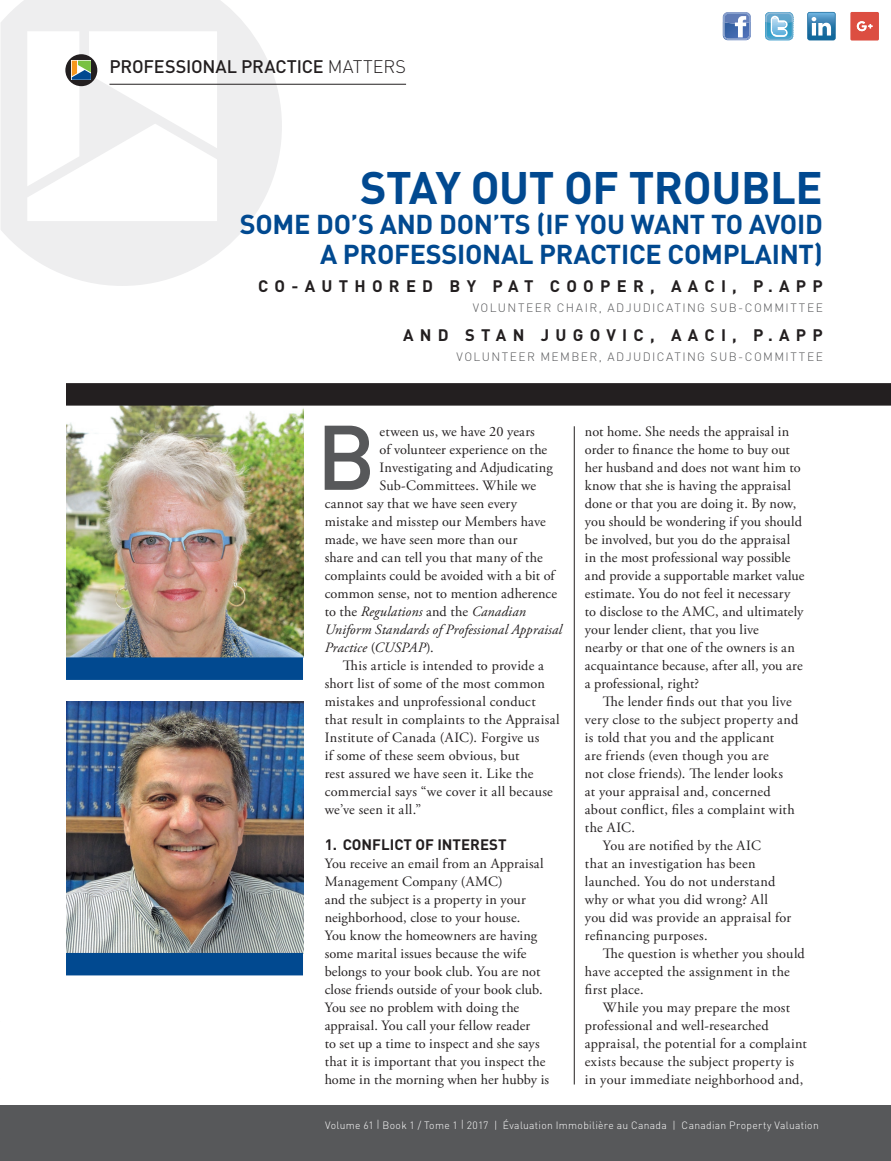
<style>
.page{position:relative;width:891px;height:1161px;background:#fff}
.page>*{position:absolute;margin:0;border:0;box-sizing:border-box;transform-origin:0 0}
.BT_1_w__Drop_Cap{font:500 90.15px "DIN";color:#57585a}
.Main_Headline{font:700 45px "DIN";letter-spacing:-.01em;color:#014990}
.Main_Headline-2{font:700 27px/30px "DIN";letter-spacing:-.01em;color:#014990;text-align:right}
.TOC_-_Departments{font:500 18px "DIN";letter-spacing:-.01em;color:#231f20}
.By-Line{font:700 16.5px "DIN";letter-spacing:.38em;color:#231f20}
.t1{font:700 15px "DIN";color:#231f20}
.BT{font:14.25px/18px "Adobe Garamond Pro";letter-spacing:.02em;color:#231f20}
.BT_1{font:14.25px/18px "Adobe Garamond Pro";letter-spacing:.005em;color:#231f20}
.BT_1_w__Drop_Cap-2{font:14.25px "Adobe Garamond Pro";letter-spacing:.01em;color:#231f20}
.BT_1_w__Drop_Cap-3{font:italic 14.25px "Adobe Garamond Pro";letter-spacing:.01em;color:#231f20}
.By-Line_2{font:300 12px "DIN";letter-spacing:.12em;color:#57585a}
.t2{font:300 10.5px "DIN";letter-spacing:.03em;color:#fff}
.s1{font-weight:300}
.s2{font-style:normal}
</style>
<div class="page">
<svg style="left:1px;top:0;width:281px;height:286px;fill:#f6f6f6"></svg>
<svg style="left:65px;top:54px;width:32px;height:32px"></svg>
<svg style="left:72px;top:61px;width:19px;height:19px"></svg>
<hr style="left:110px;top:84px;width:296px;height:1px;background:#231f20">
<hr style="left:574px;top:426px;width:1px;height:659px;background:#231f20">
<img style="left:66px;top:406px;width:237px;height:251px">
<img style="left:66px;top:701px;width:237px;height:252px">
<div style="left:66px;top:657px;width:237px;height:23px;background:#014990"></div>
<div style="left:66px;top:953px;width:237px;height:22px;background:#014990"></div>
<div style="left:0;top:1106px;width:891px;height:55px;background:#57585a"></div>
<svg style="left:722px;top:11px;width:157px;height:30px"></svg>
<div style="left:66px;top:383px;width:825px;height:23px;background:#231f20"></div>
<p class="TOC_-_Departments" style="left:110px;top:55px;width:298px">PROFESSIONAL PRACTICE <span class="s1">MATTERS</span></p>
<p class="Main_Headline" style="left:360px;top:158px;width:464px">STAY OUT OF TROUBLE</p>
<p class="Main_Headline-2" style="left:240px;top:208px;width:585px">SOME DO’S AND DON’TS (IF YOU WANT TO AVOID<br>A PROFESSIONAL PRACTICE COMPLAINT)</p>
<p class="By-Line" style="left:258px;top:275px;width:566px">CO-AUTHORED BY PAT COOPER, AACI, P.APP</p>
<p class="By-Line_2" style="left:473px;top:301px;width:352px">VOLUNTEER CHAIR, ADJUDICATING SUB-COMMITTEE</p>
<p class="By-Line" style="left:403px;top:324px;width:421px">AND STAN JUGOVIC, AACI, P.APP</p>
<p class="By-Line_2" style="left:456px;top:349px;width:368px">VOLUNTEER MEMBER, ADJUDICATING SUB-COMMITTEE</p>
<p class="BT_1_w__Drop_Cap" style="left:316px;top:400px;width:61px">B</p>
<p class="BT_1_w__Drop_Cap-2" style="left:380px;top:423px;width:157px">etween us, we have 20 years</p>
<p class="BT_1_w__Drop_Cap-2" style="left:380px;top:441px;width:169px">of volunteer experience on the</p>
<p class="BT_1_w__Drop_Cap-2" style="left:380px;top:459px;width:175px">Investigating and Adjudicating</p>
<p class="BT_1_w__Drop_Cap-2" style="left:380px;top:477px;width:158px">Sub-Committees. While we</p>
<p class="BT_1_w__Drop_Cap-2" style="left:325px;top:495px;width:194px">cannot say that we have seen every</p>
<p class="BT_1_w__Drop_Cap-2" style="left:325px;top:513px;width:223px">mistake and misstep our Members have</p>
<p class="BT_1_w__Drop_Cap-2" style="left:325px;top:531px;width:194px">made, we have seen more than our</p>
<p class="BT_1_w__Drop_Cap-2" style="left:325px;top:549px;width:220px">share and can tell you that many of the</p>
<p class="BT_1_w__Drop_Cap-2" style="left:325px;top:567px;width:231px">complaints could be avoided with a bit of</p>
<p class="BT_1_w__Drop_Cap-2" style="left:325px;top:585px;width:234px">common sense, not to mention adherence</p>
<p class="BT_1_w__Drop_Cap-3" style="left:325px;top:603px;width:203px"><span class="s2">to the</span> Regulations <span class="s2">and the</span> Canadian</p>
<p class="BT_1_w__Drop_Cap-3" style="left:325px;top:621px;width:239px">Uniform Standards of Professional Appraisal</p>
<p class="BT_1_w__Drop_Cap-3" style="left:325px;top:639px;width:110px">Practice <span class="s2">(</span>CUSPAP<span class="s2">).</span></p>
<p class="BT" style="left:325px;top:657px;width:237px;text-indent:18px">This article is intended to provide a short list of some of the most common mistakes and unprofessional conduct that result in complaints to the Appraisal Institute of Canada (AIC). Forgive us<br>if some of these seem obvious, but<br>rest assured we have seen it. Like the commercial says “we cover it all because we’ve seen it all.”</p>
<p class="t1" style="left:325px;top:835px;width:183px">1. CONFLICT OF INTEREST</p>
<p class="BT_1" style="left:325px;top:855px;width:226px">You receive an email from an Appraisal Management Company (AMC)<br>and the subject is a property in your neighborhood, close to your house.<br>You know the homeowners are having some marital issues because the wife belongs to your book club. You are not close friends outside of your book club.<br>You see no problem with doing the appraisal. You call your fellow reader<br>to set up a time to inspect and she says that it is important that you inspect the home in the morning when her hubby is</p>
<p class="BT_1" style="left:585px;top:423px;width:221px">not home. She needs the appraisal in order to finance the home to buy out her husband and does not want him to know that she is having the appraisal done or that you are doing it. By now, you should be wondering if you should be involved, but you do the appraisal in the most professional way possible and provide a supportable market value estimate. You do not feel it necessary to disclose to the AMC, and ultimately your lender client, that you live<br>nearby or that one of the owners is an acquaintance because, after all, you are a professional, right?</p>
<p class="BT" style="left:585px;top:693px;width:215px;text-indent:18px">The lender finds out that you live very close to the subject property and is told that you and the applicant<br>are friends (even though you are<br>not close friends). The lender looks<br>at your appraisal and, concerned about conflict, files a complaint with the AIC.</p>
<p class="BT" style="left:585px;top:837px;width:208px;text-indent:18px">You are notified by the AIC<br>that an investigation has been launched. You do not understand why or what you did wrong? All you did was provide an appraisal for refinancing purposes.</p>
<p class="BT" style="left:585px;top:945px;width:221px;text-indent:18px">The question is whether you should have accepted the assignment in the first place.</p>
<p class="BT" style="left:585px;top:999px;width:224px;text-indent:18px">While you may prepare the most professional and well-researched appraisal, the potential for a complaint exists because the subject property is in your immediate neighborhood and,</p>
<p class="t2" style="left:325px;top:1119px;width:495px">Volume 61 | Book 1 / Tome 1 | 2017 | Évaluation Immobilière au Canada | Canadian Property Valuation</p>
</div>
